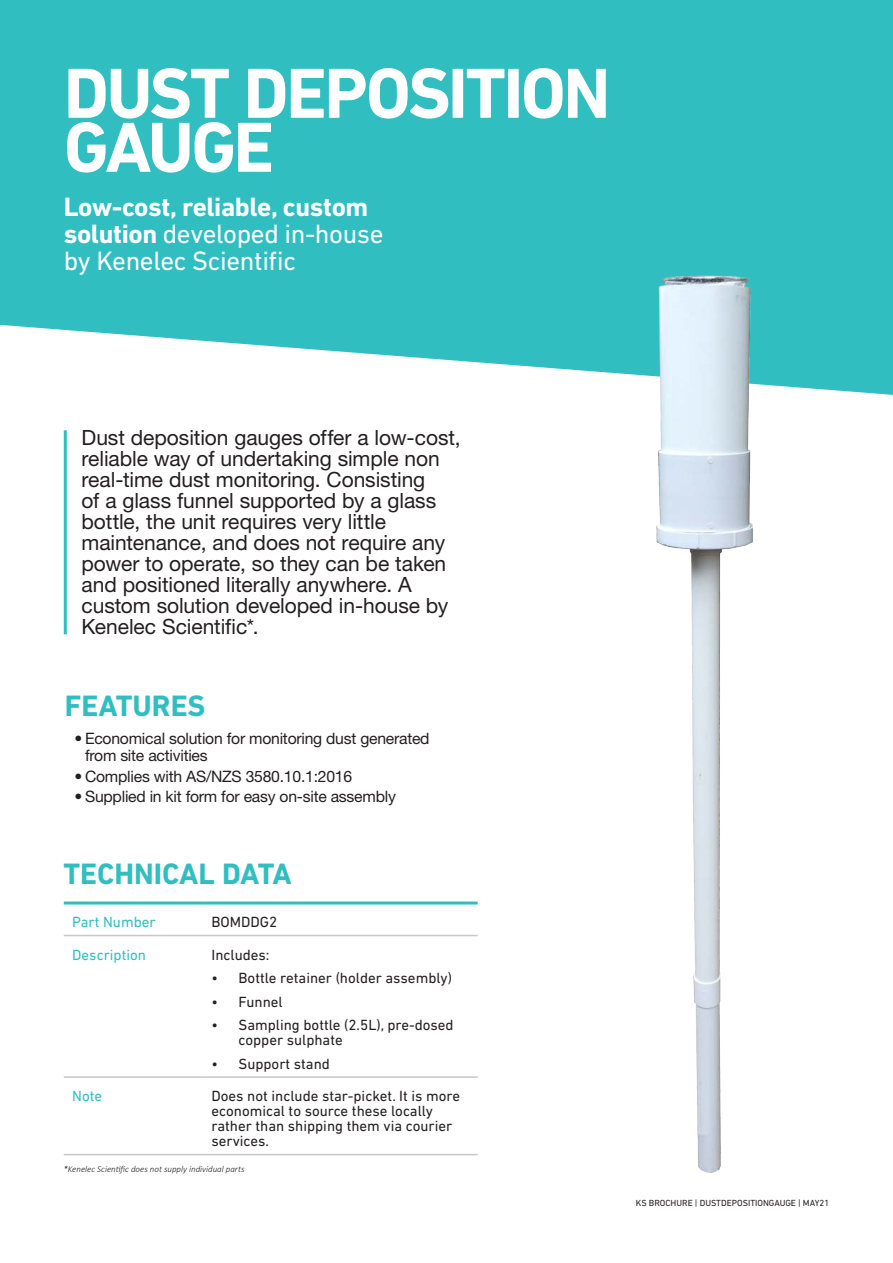
<style>
.page{position:relative;width:893px;height:1263px;background:#fff}
.page>*{position:absolute;margin:0;border:0;box-sizing:border-box;transform-origin:0 0}
.t1{font:700 72px/54px "DIN Next LT Pro";letter-spacing:-.04em;color:#fff}
.H2__Section{font:700 30px "DIN Next LT Pro";color:#30bec1}
.t2{font:27px/27px "DIN Next LT Pro";letter-spacing:-.015em;color:#fff}
.H1_copy{font:21px/21px "Helvetica Neue LT Std";letter-spacing:-.005em;color:#231f20}
.t3{font:15.75px/16.5px "Helvetica Neue LT Std";letter-spacing:-.015em;color:#231f20}
.Table_content{font:15px/15px "DIN Next LT Pro";color:#231f20}
.Table_section{font:15px "DIN Next LT Pro";color:#30bec1}
.Disclaimers{font:italic 300 9px "Calibri";color:#231f20}
.t4{font:9px "DIN Next LT Pro";color:#231f20}
.s1{font-weight:700}
</style>
<div class="page">
<svg style="left:0;top:0;width:893px;height:395px;fill:#30bec1"></svg>
<img style="left:655px;top:274px;width:98px;height:899px">
<hr style="left:64px;top:430px;width:3px;height:204px;background:#30bec1">
<hr style="left:64px;top:935px;width:139px;height:1px;background:#c7c8ca">
<hr style="left:203px;top:935px;width:275px;height:1px;background:#c7c8ca">
<hr style="left:64px;top:1076px;width:139px;height:2px;background:#c7c8ca">
<hr style="left:203px;top:1076px;width:275px;height:2px;background:#c7c8ca">
<hr style="left:64px;top:1154px;width:139px;height:1px;background:#c7c8ca">
<hr style="left:203px;top:1154px;width:275px;height:1px;background:#c7c8ca">
<hr style="left:64px;top:901px;width:139px;height:3px;background:#30bec1">
<hr style="left:203px;top:901px;width:275px;height:3px;background:#30bec1">
<p class="t1" style="left:64px;top:66px;width:548px">DUST DEPOSITION<br>GAUGE</p>
<p class="t2" style="left:64px;top:193px;width:321px"><span class="s1">Low-cost, reliable, custom solution</span> developed in-house by Kenelec Scientific</p>
<p class="H1_copy" style="left:81px;top:427px;width:381px">Dust deposition gauges offer a low-cost, reliable way of undertaking simple non real-time dust monitoring. Consisting<br>of a glass funnel supported by a glass bottle, the unit requires very little maintenance, and does not require any power to operate, so they can be taken and positioned literally anywhere. A custom solution developed in-house by Kenelec Scientific*.</p>
<p class="H2__Section" style="left:65px;top:688px;width:142px">FEATURES</p>
<p class="t3" style="left:85px;top:730px;width:346px;text-indent:-11px">• Economical solution for monitoring dust generated from site activities</p>
<p class="t3" style="left:74px;top:767px;width:279px">• Complies with AS/NZS 3580.10.1:2016</p>
<p class="t3" style="left:74px;top:788px;width:323px">• Supplied in kit form for easy on-site assembly</p>
<p class="H2__Section" style="left:63px;top:856px;width:230px">TECHNICAL DATA</p>
<p class="Table_section" style="left:72px;top:913px;width:85px">Part Number</p>
<p class="Table_content" style="left:212px;top:914px;width:67px">BOMDDG2</p>
<p class="Table_section" style="left:72px;top:946px;width:75px">Description</p>
<p class="Table_content" style="left:212px;top:947px;width:60px">Includes:</p>
<p class="Table_content" style="left:212px;top:970px;width:242px">• Bottle retainer (holder assembly)</p>
<p class="Table_content" style="left:212px;top:994px;width:73px">• Funnel</p>
<p class="Table_content" style="left:239px;top:1017px;width:217px;text-indent:-27px">• Sampling bottle (2.5L), pre-dosed copper sulphate</p>
<p class="Table_content" style="left:212px;top:1056px;width:120px">• Support stand</p>
<p class="Table_section" style="left:72px;top:1087px;width:31px">Note</p>
<p class="Table_content" style="left:212px;top:1088px;width:250px">Does not include star-picket. It is more economical to source these locally rather than shipping them via courier services.</p>
<p class="Disclaimers" style="left:63px;top:1163px;width:183px">*Kenelec Scientific does not supply individual parts</p>
<p class="t4" style="left:636px;top:1198px;width:195px">KS BROCHURE | DUSTDEPOSITIONGAUGE | MAY21</p>
</div>
